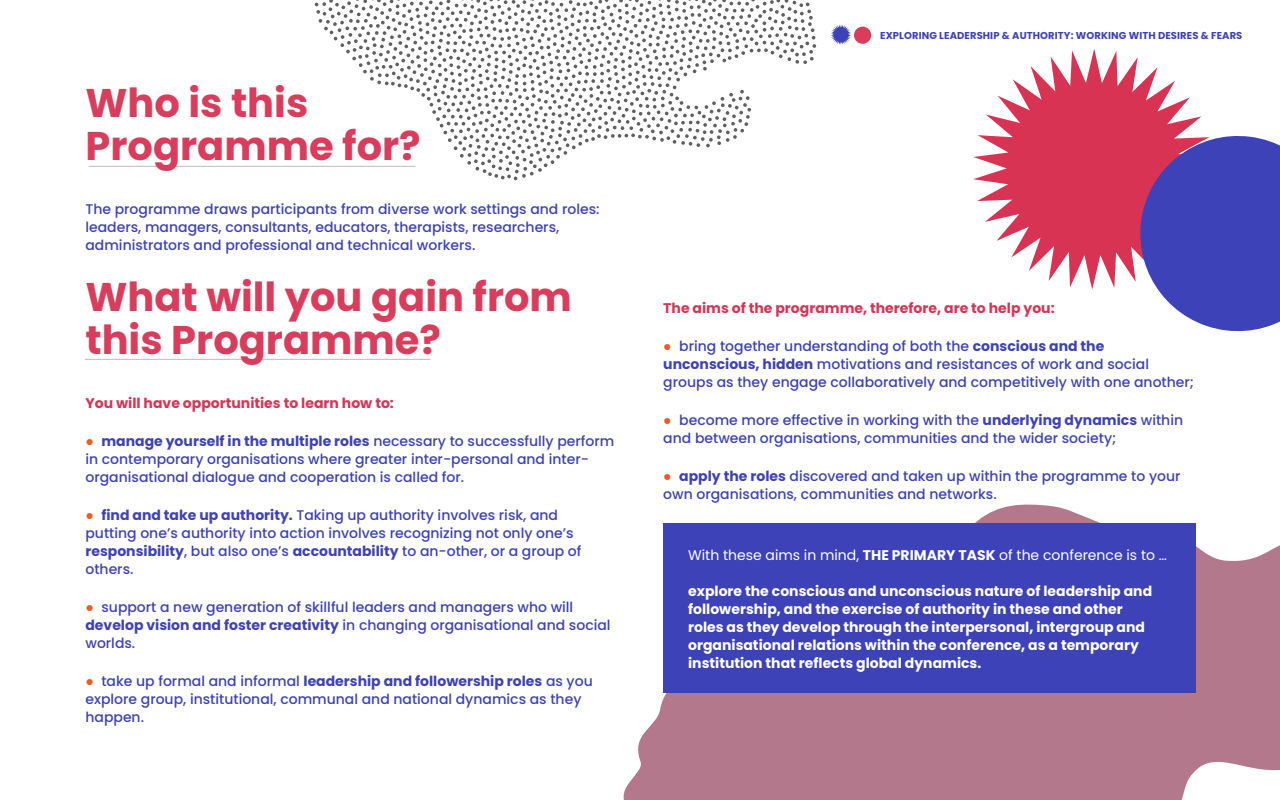
<style>
.page{position:relative;width:1280px;height:800px;background:#fff}
.page>*{position:absolute;margin:0;border:0;box-sizing:border-box;transform-origin:0 0}
.t1{font:700 40px/43px "Poppins";color:#da3d5c}
.t2{font:500 14px/18px "Poppins";color:#3d42b8}
.t3{font:700 14px/18px "Poppins";color:#fff}
.t4{font:700 14px "Poppins";color:#d93354}
.t5{font:14px "Poppins";color:#fff}
.t6{font:700 10px "Poppins";letter-spacing:.01em;color:#3d42b8}
.s1{font-family:"Arimo";color:#f25924}
.s2{font-weight:700}
</style>
<div class="page">
<div style="left:854px;top:27px;width:17px;height:17px;background:#da3d5b;border-radius:50%"></div>
<svg style="left:831px;top:25px;width:20px;height:20px"></svg>
<svg style="left:623px;top:504px;width:657px;height:296px;fill:#b3788c"></svg>
<hr style="left:89px;top:166px;width:326px;height:1px;background:#c2b9bd">
<div style="left:663px;top:524px;width:532px;height:169px;background:#3d42b8"></div>
<hr style="left:85px;top:359px;width:346px;height:1px;background:#c2b9bd">
<svg style="left:973px;top:49px;width:217px;height:241px;fill:#d93354"></svg>
<svg style="left:1134px;top:115px;width:146px;height:217px"></svg>
<svg style="left:315px;top:0;width:501px;height:180px"></svg>
<h1 class="t1" style="left:85px;top:82px;width:337px">Who is this<br>Programme for?</h1>
<p class="t2" style="left:85px;top:200px;width:516px">The programme draws participants from diverse work settings and roles: leaders, managers, consultants, educators, therapists, researchers, administrators and professional and technical workers.</p>
<h1 class="t1" style="left:85px;top:276px;width:488px">What will you gain from this Programme?</h1>
<p class="t4" style="left:85px;top:395px;width:310px">You will have opportunities to learn how to:</p>
<p class="t2" style="left:85px;top:432px;width:530px"><span class="s1">●</span> <span class="s2">manage yourself in the multiple roles</span> necessary to successfully perform in contemporary organisations where greater inter-personal and inter&shy;organisational dialogue and cooperation is called for.</p>
<p class="t2" style="left:85px;top:506px;width:498px"><span class="s1">●</span> <span class="s2">find and take up authority.</span> Taking up authority involves risk, and putting one’s authority into action involves recognizing not only one’s <span class="s2">responsibility</span>, but also one’s <span class="s2">accountability</span> to an-other, or a group of others.</p>
<p class="t2" style="left:85px;top:598px;width:527px"><span class="s1">●</span> support a new generation of skillful leaders and managers who will <span class="s2">develop vision and foster creativity</span> in changing organisational and social worlds.</p>
<p class="t2" style="left:85px;top:672px;width:509px"><span class="s1">●</span> take up formal and informal <span class="s2">leadership and followership roles</span> as you explore group, institutional, communal and national dynamics as they happen.</p>
<p class="t6" style="left:880px;top:30px;width:364px">EXPLORING LEADERSHIP &amp; AUTHORITY: WORKING WITH DESIRES &amp; FEARS</p>
<p class="t4" style="left:663px;top:299px;width:393px">The aims of the programme, therefore, are to help you:</p>
<p class="t2" style="left:663px;top:337px;width:532px"><span class="s1">●</span> bring together understanding of both the <span class="s2">conscious and the unconscious, hidden</span> motivations and resistances of work and social groups as they engage collaboratively and competitively with one another;</p>
<p class="t2" style="left:663px;top:411px;width:521px"><span class="s1">●</span> become more effective in working with the <span class="s2">underlying dynamics</span> within and between organisations, communities and the wider society;</p>
<p class="t2" style="left:663px;top:467px;width:519px"><span class="s1">●</span> <span class="s2">apply the roles</span> discovered and taken up within the programme to your own organisations, communities and networks.</p>
<p class="t5" style="left:688px;top:547px;width:480px">With these aims in mind, <span class="s2">THE PRIMARY TASK</span> of the conference is to …</p>
<p class="t3" style="left:688px;top:582px;width:465px">explore the conscious and unconscious nature of leadership and followership, and the exercise of authority in these and other roles as they develop through the interpersonal, intergroup and organisational relations within the conference, as a temporary institution that reflects global dynamics.</p>
</div>
